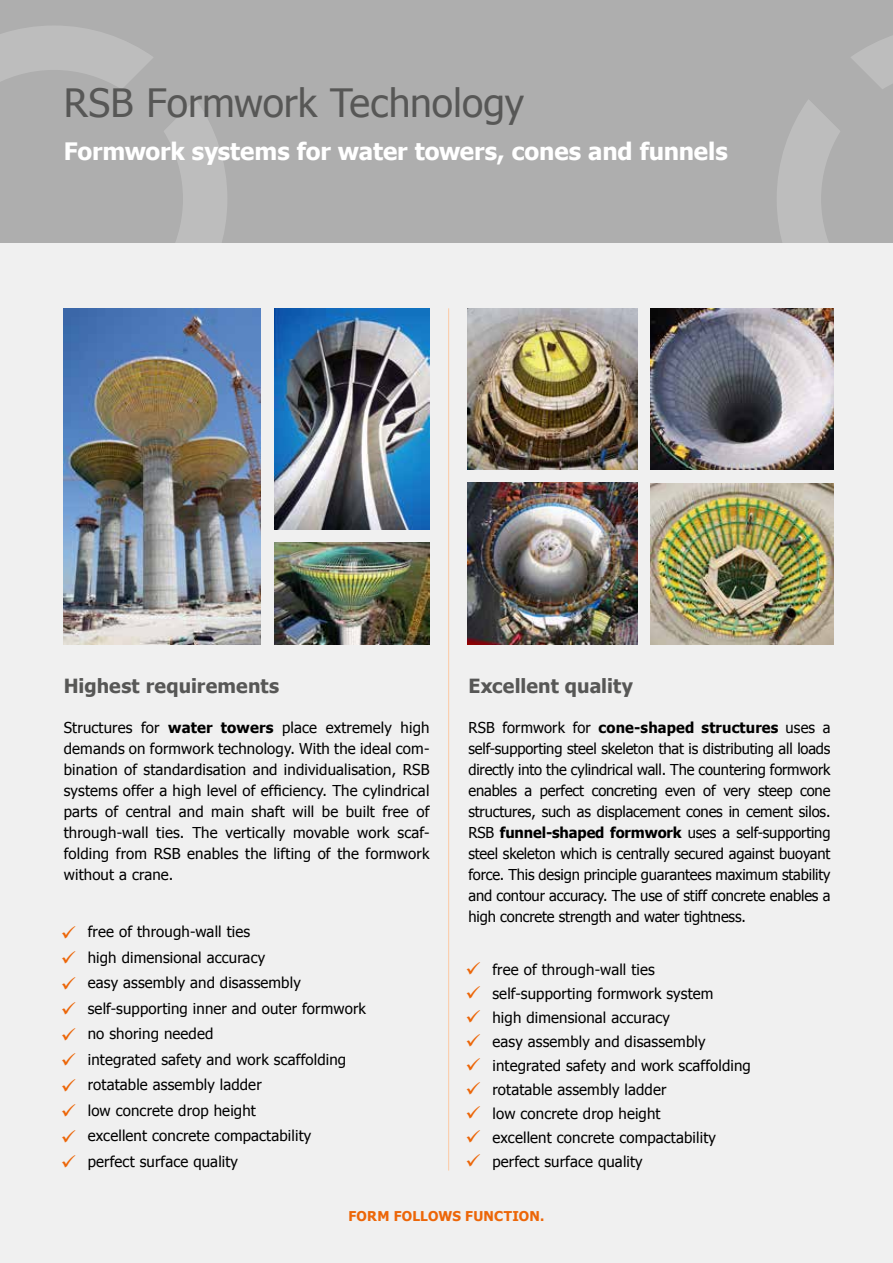
<style>
.page{position:relative;width:893px;height:1263px;background:#f0f0f0}
.page>*{position:absolute;margin:0;border:0;box-sizing:border-box;transform-origin:0 0}
.t1{font:39px "Tahoma";color:#575756}
.t2{font:700 24px "Tahoma";letter-spacing:-.005em;color:#fff}
.t3{font:700 19.5px "Tahoma";letter-spacing:.005em;color:#575756}
.t4{font:19.5px/25.5px "Wingdings";color:#ec6608;text-align:justify}
.t5{font:15px/21px "Tahoma";letter-spacing:.01em;color:#000;text-align:justify}
.t6{font:700 13.5px "Tahoma";letter-spacing:.015em;color:#ec6608}
.s1{font-weight:700}
</style>
<div class="page">
<div style="left:0;top:0;width:893px;height:242px;background:#aeaeae"></div>
<svg style="left:164px;top:100px;width:63px;height:142px"></svg>
<svg style="left:0;top:26px;width:153px;height:63px"></svg>
<svg style="left:777px;top:100px;width:63px;height:142px"></svg>
<svg style="left:851px;top:36px;width:42px;height:53px"></svg>
<hr style="left:448px;top:308px;width:1px;height:862px;background:#fbcdab">
<img style="left:64px;top:308px;width:197px;height:336px">
<img style="left:274px;top:308px;width:155px;height:221px">
<img style="left:651px;top:483px;width:182px;height:161px">
<img style="left:468px;top:483px;width:170px;height:161px">
<img style="left:651px;top:308px;width:182px;height:161px">
<img style="left:468px;top:308px;width:170px;height:161px">
<img style="left:274px;top:542px;width:155px;height:102px">
<h1 class="t1" style="left:64px;top:77px;width:462px">RSB Formwork Technology</h1>
<h2 class="t2" style="left:64px;top:134px;width:666px">Formwork systems for water towers, cones and funnels</h2>
<h3 class="t3" style="left:64px;top:672px;width:217px">Highest requirements</h3>
<p class="t5" style="left:64px;top:717px;width:367px">Structures for <span class="s1">water towers</span> place extremely high demands on formwork technology. With the ideal com&shy;bination of standardisation and individualisation, RSB systems offer a high level of efficiency. The cylindrical parts of central and main shaft will be built free of through-wall ties. The vertically movable work scaf&shy;folding from RSB enables the lifting of the formwork without a crane.</p>
<h3 class="t4" style="left:61px;top:921px;width:17px">✓ ✓ ✓ ✓ ✓ ✓ ✓ ✓ ✓ ✓</h3>
<p class="t5" style="left:88px;top:918px;width:280px;line-height:25.5px;text-align:left">free of through-wall ties<br>high dimensional accuracy<br>easy assembly and disassembly self-supporting inner and outer formwork no shoring needed<br>integrated safety and work scaffolding rotatable assembly ladder<br>low concrete drop height<br>excellent concrete compactability<br>perfect surface quality</p>
<h3 class="t3" style="left:468px;top:672px;width:166px">Excellent quality</h3>
<p class="t5" style="left:468px;top:717px;width:364px">RSB formwork for <span class="s1">cone-shaped structures</span> uses a self-supporting steel skeleton that is distributing all loads directly into the cylindrical wall. The countering formwork enables a perfect concreting even of very steep cone structures, such as displacement cones in cement silos.<br>RSB <span class="s1">funnel-shaped formwork</span> uses a self-supporting steel skeleton which is centrally secured against buoyant force. This design principle guarantees maximum stability and contour accuracy. The use of stiff concrete enables a high concrete strength and water tightness.</p>
<p class="t5" style="left:492px;top:957px;width:260px;line-height:24px;text-align:left">free of through-wall ties self-supporting formwork system<br>high dimensional accuracy<br>easy assembly and disassembly integrated safety and work scaffolding rotatable assembly ladder<br>low concrete drop height<br>excellent concrete compactability perfect surface quality</p>
<h3 class="t4" style="left:466px;top:959px;width:17px;line-height:24px">✓ ✓ ✓ ✓ ✓ ✓ ✓ ✓ ✓</h3>
<p class="t6" style="left:348px;top:1206px;width:197px">FORM FOLLOWS FUNCTION.</p>
</div>
